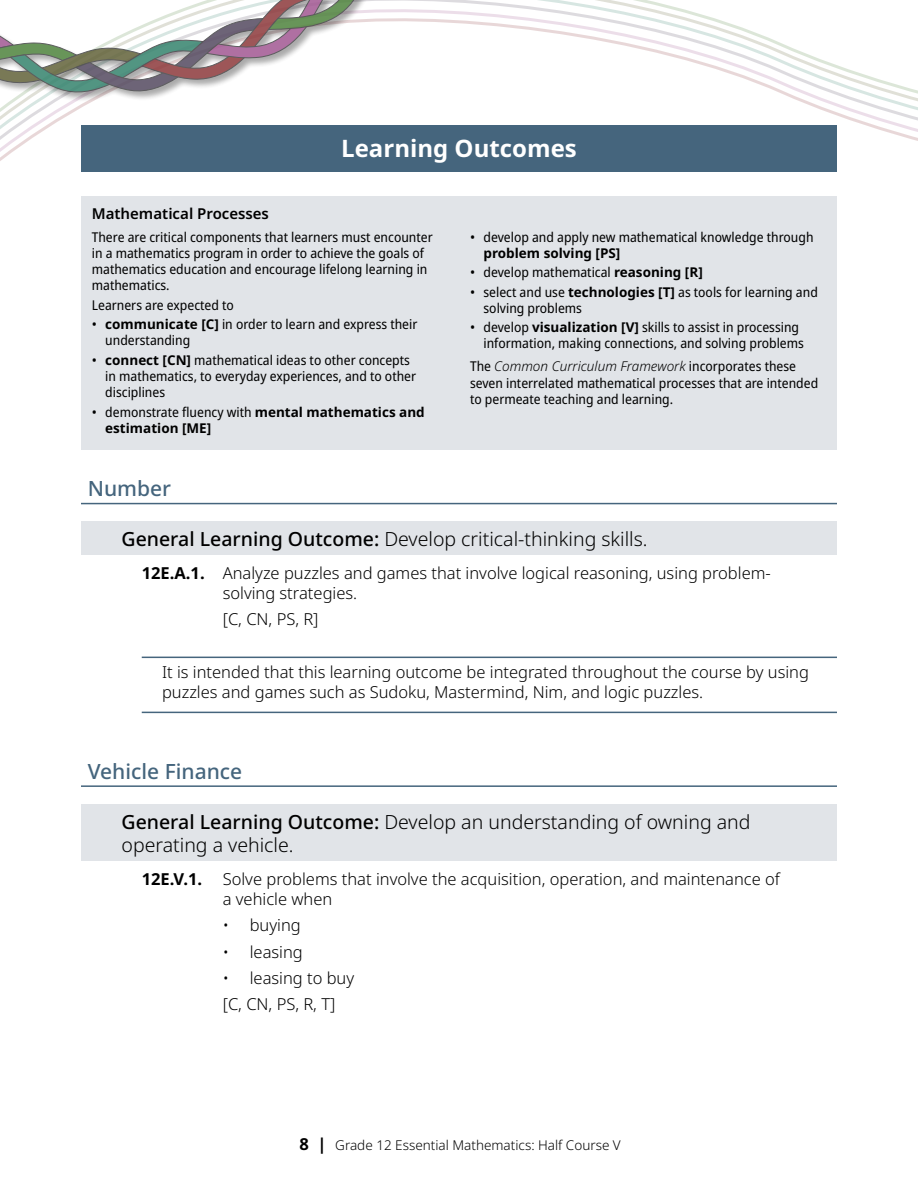
<style>
.page{position:relative;width:918px;height:1188px;background:#fff}
.page>*{position:absolute;margin:0;border:0;box-sizing:border-box;transform-origin:0 0}
.H2_White{font:700 24px "Noto Sans";color:#fff}
.Header_Outcomes{font:500 21px "Noto Sans";color:#45657d}
.GLO{font:300 19.5px/23.4px "Noto Sans";color:#000}
.Learning_Outcome{font:300 16.5px/19.8px "Noto Sans";color:#000}
.Learning_Outcome_Note{font:300 16.5px/19.8px "Noto Sans";color:#000}
.Learning_Outcome_End{font:300 16.5px "Noto Sans";color:#000}
.Legend_Title{font:600 15px "Noto Sans";color:#000}
.Legend_Bullet{font:semi-condensed 13.5px/16.2px "Noto Sans";color:#000}
.Legend_Text{font:semi-condensed 13.5px/16.2px "Noto Sans";color:#000}
.Legend_Bullet-2{font:700 13.5px/16.2px "Noto Sans";color:#000}
.t1{font:300 13.5px "Noto Sans";color:#000}
.s1{font-weight:700;font-stretch:normal}
.s2{font-weight:400;font-stretch:semi-condensed}
.s3{font-weight:300;font-style:italic;font-stretch:normal}
.s4{font-weight:500}
.s5{font-weight:700}
.s6{font-weight:700;font-size:16.5px}
</style>
<div class="page">
<svg style="left:0;top:0;width:918px;height:172px"></svg>
<div style="left:0;top:0;width:515px;height:102px;background:#000;opacity:.4"></div>
<svg style="left:0;top:0;width:407px;height:96px"></svg>
<div style="left:81px;top:125px;width:756px;height:46px;background:#45657d"></div>
<hr style="left:81px;top:503px;width:756px;height:1px;background:#45657d">
<div style="left:81px;top:522px;width:756px;height:33px;background:#e1e4e8"></div>
<hr style="left:142px;top:657px;width:695px;height:1px;background:#45657d">
<hr style="left:142px;top:712px;width:695px;height:1px;background:#45657d">
<hr style="left:81px;top:785px;width:756px;height:2px;background:#45657d">
<div style="left:81px;top:804px;width:756px;height:57px;background:#e1e4e8"></div>
<div style="left:81px;top:196px;width:756px;height:253px;background:#e1e4e8"></div>
<h2 class="H2_White" style="left:341px;top:132px;width:237px">Learning Outcomes</h2>
<p class="Legend_Title" style="left:92px;top:203px;width:179px">Mathematical Processes</p>
<p class="Legend_Text" style="left:92px;top:229px;width:342px">There are critical components that learners must encounter in a mathematics program in order to achieve the goals of mathematics education and encourage lifelong learning in mathematics.</p>
<p class="Legend_Text" style="left:92px;top:297px;width:144px">Learners are expected to</p>
<p class="Legend_Bullet" style="left:105px;top:316px;width:314px;text-indent:-13px">• <span class="s1">communicate [C]</span> in order to learn and express their understanding</p>
<p class="Legend_Bullet" style="left:105px;top:352px;width:312px;text-indent:-13px">• <span class="s1">connect [CN]</span> mathematical ideas to other concepts in mathematics, to everyday experiences, and to other disciplines</p>
<p class="Legend_Bullet-2" style="left:105px;top:404px;width:321px;text-indent:-13px"><span class="s2">• demonstrate fluency with</span> mental mathematics and estimation [ME]</p>
<p class="Legend_Bullet" style="left:484px;top:229px;width:332px;text-indent:-14px">• develop and apply new mathematical knowledge through <span class="s1">problem solving [PS]</span></p>
<p class="Legend_Bullet" style="left:470px;top:265px;width:234px">• develop mathematical <span class="s1">reasoning [R]</span></p>
<p class="Legend_Bullet" style="left:484px;top:284px;width:336px;text-indent:-14px">• select and use <span class="s1">technologies [T]</span> as tools for learning and solving problems</p>
<p class="Legend_Bullet" style="left:484px;top:320px;width:322px;text-indent:-14px">• develop <span class="s1">visualization [V]</span> skills to assist in processing information, making connections, and solving problems</p>
<p class="Legend_Text" style="left:470px;top:359px;width:350px">The <span class="s3">Common Curriculum Framework</span> incorporates these seven interrelated mathematical processes that are intended to permeate teaching and learning.</p>
<h3 class="Header_Outcomes" style="left:88px;top:474px;width:85px">Number</h3>
<h4 class="GLO" style="left:122px;top:528px;width:528px"><span class="s4">General Learning Outcome:</span> Develop critical-thinking skills.</h4>
<p class="Learning_Outcome" style="left:223px;top:564px;width:550px;text-indent:-81px"><span class="s5">12E.A.1.</span> Analyze puzzles and games that involve logical reasoning, using problem&shy;solving strategies.</p>
<p class="Learning_Outcome_End" style="left:223px;top:608px;width:97px">[C, CN, PS, R]</p>
<p class="Learning_Outcome_Note" style="left:162px;top:663px;width:648px">It is intended that this learning outcome be integrated throughout the course by using puzzles and games such as Sudoku, Mastermind, Nim, and logic puzzles.</p>
<h3 class="Header_Outcomes" style="left:88px;top:756px;width:156px">Vehicle Finance</h3>
<h4 class="GLO" style="left:122px;top:810px;width:631px"><span class="s4">General Learning Outcome:</span> Develop an understanding of owning and operating a vehicle.</h4>
<p class="Learning_Outcome" style="left:223px;top:870px;width:559px;text-indent:-81px"><span class="s5">12E.V.1.</span> Solve problems that involve the acquisition, operation, and maintenance of a vehicle when</p>
<p class="Learning_Outcome_Note" style="left:223px;top:916px;width:80px">• buying</p>
<p class="Learning_Outcome_Note" style="left:223px;top:942px;width:82px">• leasing</p>
<p class="Learning_Outcome_Note" style="left:223px;top:968px;width:133px">• leasing to buy</p>
<p class="Learning_Outcome_End" style="left:223px;top:993px;width:114px">[C, CN, PS, R, T]</p>
<p class="t1" style="left:300px;top:1135px;width:323px"><span class="s6">8 |</span> Grade 12 Essential Mathematics: Half Course V</p>
</div>
